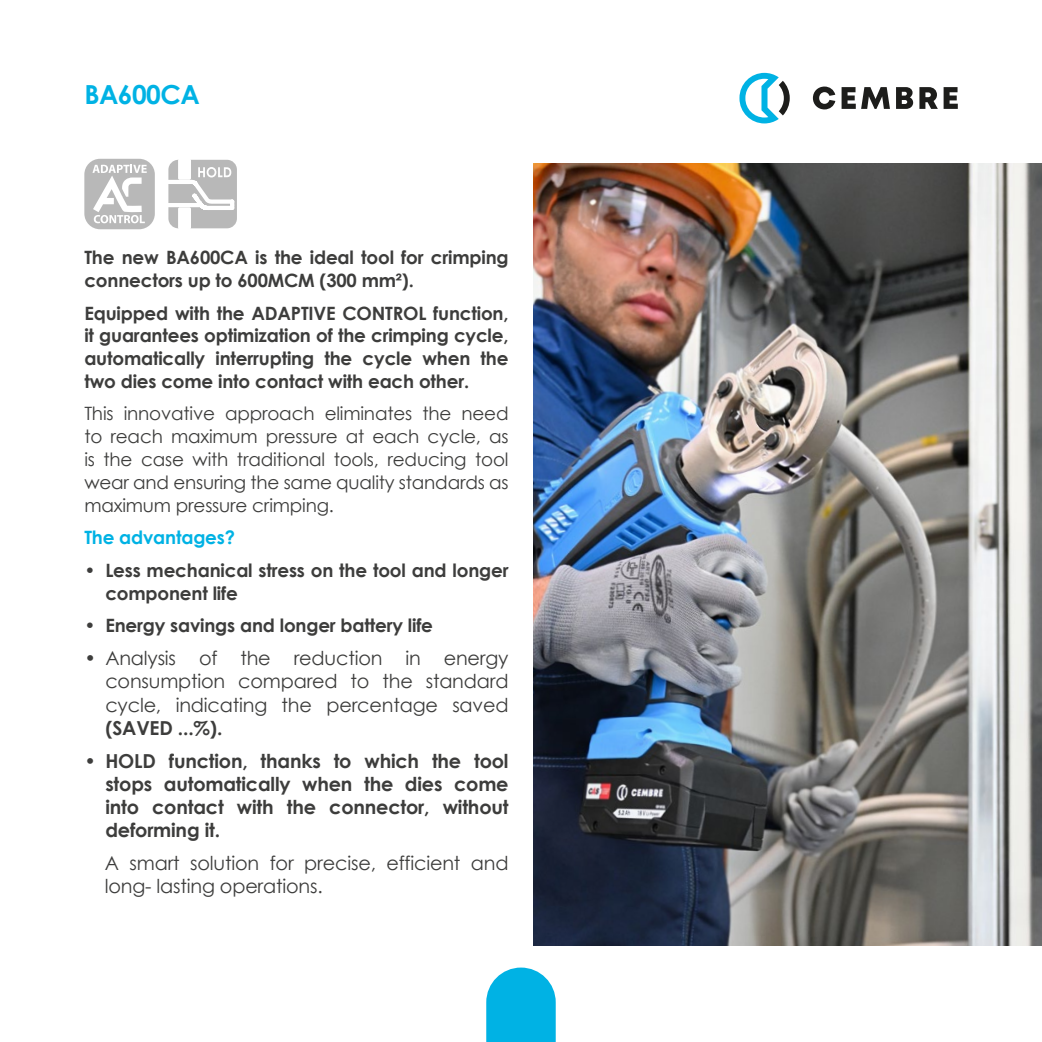
<style>
.page{position:relative;width:1042px;height:1042px;background:#fff}
.page>*{position:absolute;margin:0;border:0;box-sizing:border-box;transform-origin:0 0}
.t1{font:700 26.25px "Century Gothic";letter-spacing:-.02em;color:#00b2e4}
.t2{font:19.25px/23.1px "Century Gothic";letter-spacing:-.01em;color:#3d3d3c;text-align:justify}
.t3{font:700 19.25px/23.1px "Century Gothic";letter-spacing:-.01em;color:#3d3d3c;text-align:justify}
.t4{font:700 18.38px/22.8px "Century Gothic";letter-spacing:-.01em;color:#3d3d3c}
.t5{font:18.38px/22.8px "Century Gothic";letter-spacing:-.01em;color:#3d3d3c;text-align:justify}
.t6{font:700 18.38px "Century Gothic";letter-spacing:-.01em;color:#00b2e4}
</style>
<div class="page">
<svg style="left:486px;top:967px;width:70px;height:75px;background:#1dbae7"></svg>
<svg style="left:841px;top:87px;width:49px;height:22px"></svg>
<svg style="left:896px;top:87px;width:17px;height:22px"></svg>
<svg style="left:919px;top:87px;width:39px;height:22px"></svg>
<svg style="left:813px;top:87px;width:22px;height:22px"></svg>
<svg style="left:739px;top:73px;width:51px;height:50px"></svg>
<img style="left:533px;top:164px;width:509px;height:781px">
<div style="left:84px;top:159px;width:71px;height:70px;background:#b2b2b2;border-radius:16px"></div>
<svg style="left:92px;top:165px;width:55px;height:58px"></svg>
<div style="left:168px;top:160px;width:69px;height:68px;background:#b2b2b2;border-radius:10px"></div>
<div style="left:178px;top:159px;width:13px;height:21px;background:#fff;border-radius:2px"></div>
<div style="left:178px;top:207px;width:13px;height:22px;background:#fff;border-radius:2px"></div>
<svg style="left:168px;top:167px;width:67px;height:46px"></svg>
<h1 class="t1" style="left:84px;top:75px;width:117px">BA600CA</h1>
<p class="t4" style="left:84px;top:245px;width:426px">The new BA600CA is the ideal tool for crimping connectors up to 600MCM (300 mm²).</p>
<p class="t4" style="left:84px;top:301px;width:426px;text-align:justify">Equipped with the ADAPTIVE CONTROL function, it guarantees optimization of the crimping cycle, automatically interrupting the cycle when the two dies come into contact with each other.</p>
<p class="t5" style="left:84px;top:402px;width:426px">This innovative approach eliminates the need to reach maximum pressure at each cycle, as is the case with traditional tools, reducing tool wear and ensuring the same quality standards as maximum pressure crimping.</p>
<p class="t6" style="left:84px;top:523px;width:152px">The advantages?</p>
<p class="t4" style="left:105px;top:558px;width:405px;text-indent:-21px">• Less mechanical stress on the tool and longer component life</p>
<p class="t4" style="left:84px;top:613px;width:350px">• Energy savings and longer battery life</p>
<p class="t2" style="left:105px;top:646px;width:405px;text-indent:-21px">• Analysis of the reduction in energy consumption compared to the standard cycle, indicating the percentage saved</p>
<p class="t3" style="left:105px;top:715px;width:119px">(SAVED ...%).</p>
<p class="t3" style="left:105px;top:748px;width:405px;text-indent:-21px">• HOLD function, thanks to which the tool stops automatically when the dies come into contact with the connector, without deforming it.</p>
<p class="t2" style="left:105px;top:851px;width:405px">A smart solution for precise, efficient and long- lasting operations.</p>
</div>
